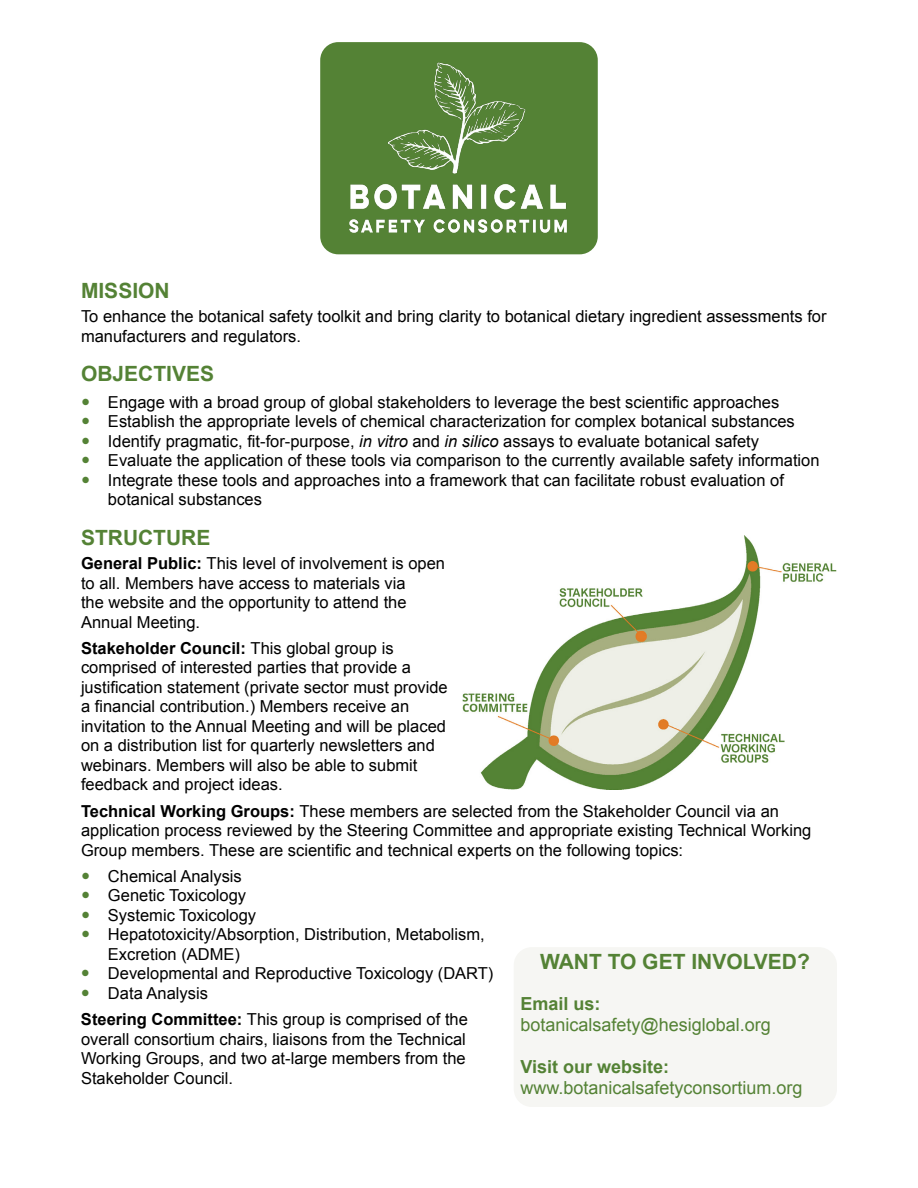
<style>
.page{position:relative;width:918px;height:1188px;background:#fff}
.page>*{position:absolute;margin:0;border:0;box-sizing:border-box;transform-origin:0 0}
.t1{font:700 21px "Arial";color:#548235}
.t2{font:18px "Arial";color:#548235}
.t3{font:700 18px "Arial";color:#548235}
.t4{font:16.5px/19.5px "Arial";color:#000}
.s1{font-style:italic}
.s2{font-weight:700}
</style>
<div class="page">
<div style="left:320px;top:42px;width:278px;height:212px;background:#548235;border-radius:18px"></div>
<img style="left:349px;top:62px;width:218px;height:171px">
<img style="left:462px;top:535px;width:375px;height:255px">
<div style="left:514px;top:947px;width:323px;height:160px;background:#f6f6f3;border-radius:18px"></div>
<p class="t1" style="left:81px;top:277px;width:90px">MISSION</p>
<p class="t4" style="left:81px;top:307px;width:747px">To enhance the botanical safety toolkit and bring clarity to botanical dietary ingredient assessments for manufacturers and regulators.</p>
<p class="t1" style="left:81px;top:360px;width:135px">OBJECTIVES</p>
<p class="t4" style="left:108px;top:392px;width:713px">Engage with a broad group of global stakeholders to leverage the best scientific approaches Establish the appropriate levels of chemical characterization for complex botanical substances Identify pragmatic, fit-for-purpose, <span class="s1">in vitro</span> and <span class="s1">in silico</span> assays to evaluate botanical safety Evaluate the application of these tools via comparison to the currently available safety information Integrate these tools and approaches into a framework that can facilitate robust evaluation of botanical substances</p>
<p class="t1" style="left:81px;top:524px;width:131px">STRUCTURE</p>
<p class="t4" style="left:81px;top:554px;width:366px"><span class="s2">General Public:</span> This level of involvement is open to all. Members have access to materials via<br>the website and the opportunity to attend the Annual Meeting.</p>
<p class="t4" style="left:81px;top:638px;width:368px"><span class="s2">Stakeholder Council:</span> This global group is comprised of interested parties that provide a justification statement (private sector must provide a financial contribution.) Members receive an invitation to the Annual Meeting and will be placed on a distribution list for quarterly newsletters and webinars. Members will also be able to submit feedback and project ideas.</p>
<p class="t4" style="left:81px;top:801px;width:732px"><span class="s2">Technical Working Groups:</span> These members are selected from the Stakeholder Council via an application process reviewed by the Steering Committee and appropriate existing Technical Working<br>Group members. These are scientific and technical experts on the following topics:</p>
<p class="t4" style="left:108px;top:866px;width:387px">Chemical Analysis<br>Genetic Toxicology<br>Systemic Toxicology<br>Hepatotoxicity/Absorption, Distribution, Metabolism,<br>Excretion (ADME)<br>Developmental and Reproductive Toxicology (DART)<br>Data Analysis</p>
<p class="t4" style="left:81px;top:1010px;width:388px"><span class="s2">Steering Committee:</span> This group is comprised of the overall consortium chairs, liaisons from the Technical Working Groups, and two at-large members from the Stakeholder Council.</p>
<p class="t1" style="left:540px;top:948px;width:271px">WANT TO GET INVOLVED?</p>
<p class="t3" style="left:520px;top:992px;width:82px">Email us:</p>
<p class="t2" style="left:520px;top:1013px;width:252px">botanicalsafety@hesiglobal.org</p>
<p class="t3" style="left:520px;top:1054px;width:150px">Visit our website:</p>
<p class="t2" style="left:520px;top:1076px;width:284px">www.botanicalsafetyconsortium.org</p>
</div>
